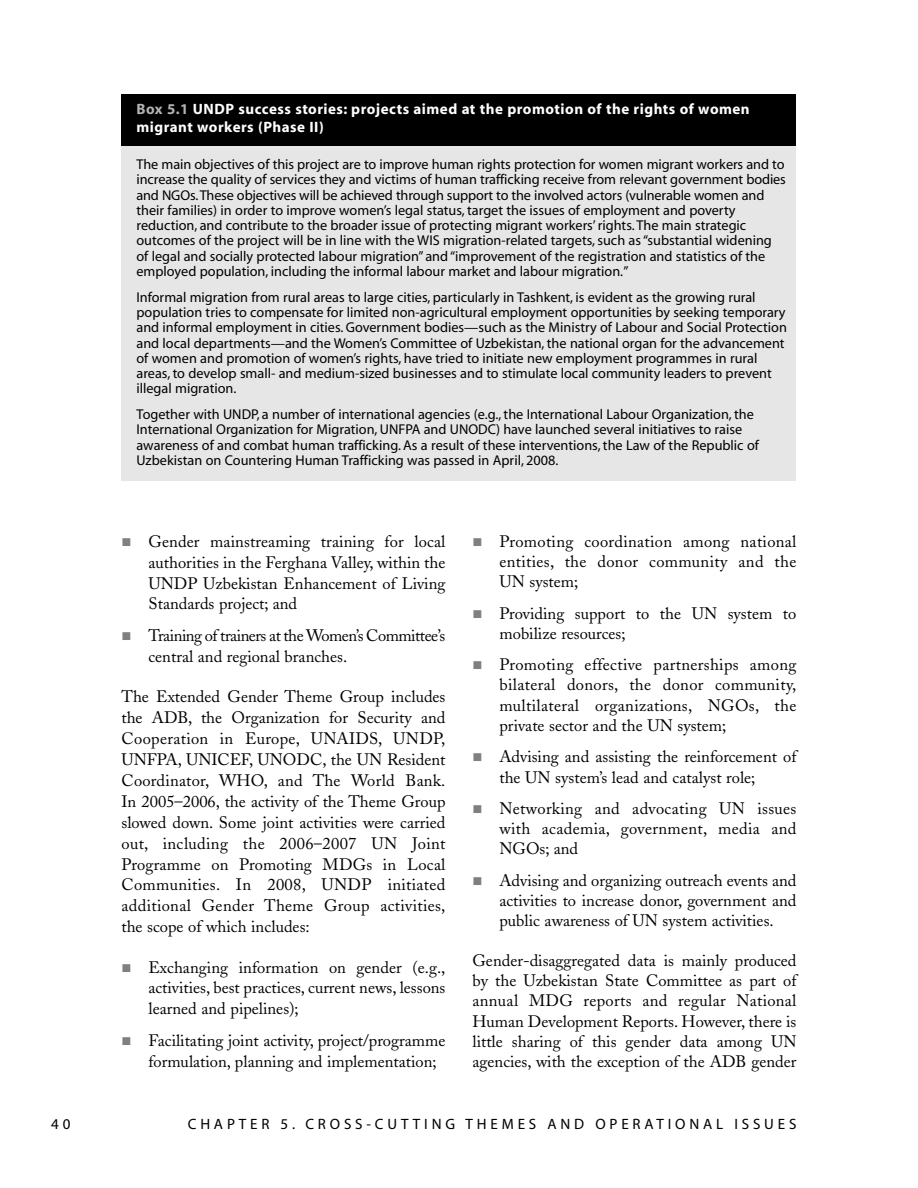
<style>
.page{position:relative;width:918px;height:1188px;background:#fff}
.page>*{position:absolute;margin:0;border:0;box-sizing:border-box;transform-origin:0 0}
.t1{font:16.5px/20.9px "Adobe Caslon";color:#000;text-align:justify}
.t2{font:16.5px/20.9px "Adobe Caslon";letter-spacing:-.03em;color:#000}
.t3{font:700 15px/18px "Myriad";letter-spacing:.035em;color:#fff}
.t4{font:15px "Myriad MM.412.wt.601.wd";letter-spacing:.255em;color:#000}
.t5{font:14.25px/15.1px "Myriad";color:#000}
.s1{color:#b3b3b3}
</style>
<div class="page">
<div style="left:122px;top:94px;width:674px;height:52px;background:#000"></div>
<div style="left:122px;top:146px;width:674px;height:335px;background:#e6e6e6"></div>
<p class="t3" style="left:136px;top:101px;width:615px"><span class="s1">Box 5.1</span> UNDP success stories: projects aimed at the promotion of the rights of women migrant workers (Phase II)</p>
<p class="t5" style="left:136px;top:158px;width:651px">The main objectives of this project are to improve human rights protection for women migrant workers and to increase the quality of services they and victims of human trafficking receive from relevant government bodies and NGOs.These objectives will be achieved through support to the involved actors (vulnerable women and their families) in order to improve women’s legal status, target the issues of employment and poverty reduction, and contribute to the broader issue of protecting migrant workers’rights.The main strategic outcomes of the project will be in line with the WIS migration-related targets, such as“substantial widening of legal and socially protected labour migration” and“improvement of the registration and statistics of the employed population, including the informal labour market and labour migration.”</p>
<p class="t5" style="left:136px;top:291px;width:652px">Informal migration from rural areas to large cities, particularly in Tashkent, is evident as the growing rural population tries to compensate for limited non-agricultural employment opportunities by seeking temporary and informal employment in cities. Government bodies—such as the Ministry of Labour and Social Protection and local departments—and the Women’s Committee of Uzbekistan, the national organ for the advancement of women and promotion of women’s rights, have tried to initiate new employment programmes in rural areas, to develop small- and medium-sized businesses and to stimulate local community leaders to prevent illegal migration.</p>
<p class="t5" style="left:136px;top:408px;width:624px">Together with UNDP, a number of international agencies (e.g., the International Labour Organization, the International Organization for Migration, UNFPA and UNODC) have launched several initiatives to raise awareness of and combat human trafficking. As a result of these interventions, the Law of the Republic of Uzbekistan on Countering Human Trafficking was passed in April, 2008.</p>
<p class="t1" style="left:148px;top:533px;width:299px">Gender mainstreaming training for local authorities in the Ferghana Valley, within the UNDP Uzbekistan Enhancement of Living Standards project; and</p>
<p class="t2" style="left:148px;top:627px;width:299px">Training of trainers at the Women’s Committee’s central and regional branches.</p>
<p class="t1" style="left:121px;top:688px;width:326px">The Extended Gender Theme Group includes the ADB, the Organization for Security and Cooperation in Europe, UNAIDS, UNDP, UNFPA, UNICEF, UNODC, the UN Resident Coordinator, WHO, and The World Bank.<br>In 2005–2006, the activity of the Theme Group slowed down. Some joint activities were carried out, including the 2006–2007 UN Joint Programme on Promoting MDGs in Local Communities. In 2008, UNDP initiated additional Gender Theme Group activities, the scope of which includes:</p>
<p class="t1" style="left:148px;top:959px;width:298px">Exchanging information on gender (e.g., activities, best practices, current news, lessons learned and pipelines);</p>
<p class="t1" style="left:148px;top:1032px;width:299px">Facilitating joint activity, project/programme formulation, planning and implementation;</p>
<p class="t1" style="left:499px;top:533px;width:299px;line-height:20.4px">Promoting coordination among national entities, the donor community and the UN system;</p>
<p class="t1" style="left:499px;top:605px;width:299px;line-height:20.4px">Providing support to the UN system to mobilize resources;</p>
<p class="t1" style="left:499px;top:656px;width:299px;line-height:20.4px">Promoting effective partnerships among bilateral donors, the donor community, multilateral organizations, NGOs, the private sector and the UN system;</p>
<p class="t1" style="left:499px;top:749px;width:299px;line-height:20.4px">Advising and assisting the reinforcement of the UN system’s lead and catalyst role;</p>
<p class="t1" style="left:499px;top:800px;width:299px;line-height:20.4px">Networking and advocating UN issues with academia, government, media and NGOs; and</p>
<p class="t1" style="left:500px;top:872px;width:298px;line-height:20.4px">Advising and organizing outreach events and activities to increase donor, government and public awareness of UN system activities.</p>
<p class="t1" style="left:472px;top:952px;width:326px;line-height:20.2px">Gender-disaggregated data is mainly produced by the Uzbekistan State Committee as part of annual MDG reports and regular National Human Development Reports. However, there is little sharing of this gender data among UN agencies, with the exception of the ADB gender</p>
<p class="t4" style="left:51px;top:1118px;width:21px">4 0</p>
<p class="t4" style="left:188px;top:1119px;width:610px">CHAPTER 5. CROSS-CUTTING THEMES AND OPERATIONAL ISSUES</p>
</div>
